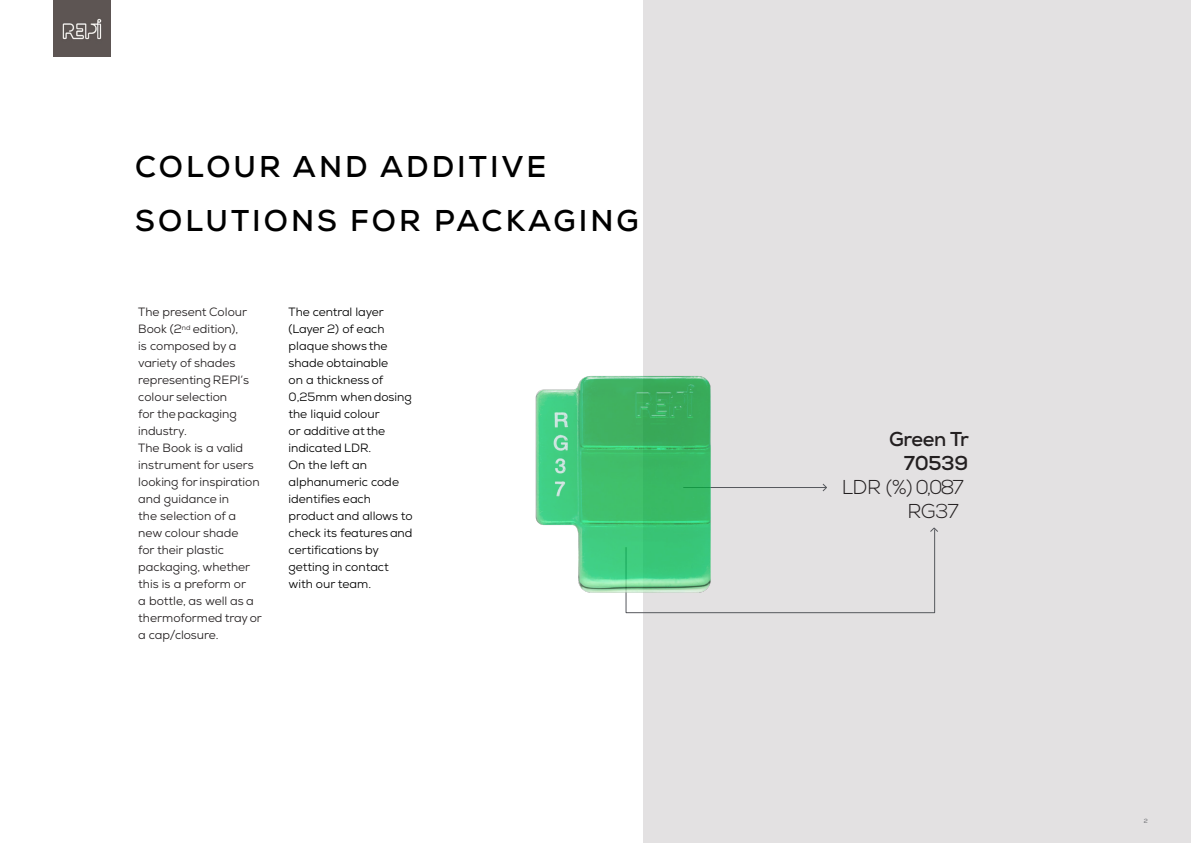
<style>
.page{position:relative;width:1191px;height:843px;background:#fff}
.page>*{position:absolute;margin:0;border:0;box-sizing:border-box;transform-origin:0 0}
.t1{font:700 30px "Nexa";letter-spacing:.1em;color:#000}
.t2{font:300 20px "Nexa";letter-spacing:-.035em;color:#231f20}
.t3{font:700 20px "Nexa";letter-spacing:-.02em;color:#231f20}
.t4{font:12px/17px "Nexa";letter-spacing:-.005em;color:#231f20}
.t5{font:12px/17px "Nexa";letter-spacing:-.005em;color:#000}
.t6{font:6px "Nexa";color:#56585d}
</style>
<div class="page">
<div style="left:643px;top:0;width:548px;height:842px;background:#e3e1e2"></div>
<hr style="left:683px;top:487px;width:143px;height:1px;background:#56585d">
<svg style="left:822px;top:483px;width:5px;height:8px"></svg>
<svg style="left:626px;top:527px;width:312px;height:85px"></svg>
<img style="left:54px;top:0;width:57px;height:2px">
<img style="left:54px;top:2px;width:57px;height:55px">
<img style="left:535px;top:376px;width:188px;height:227px">
<p class="t1" style="left:135px;top:147px;width:412px">COLOUR AND ADDITIVE</p>
<p class="t1" style="left:135px;top:201px;width:505px">SOLUTIONS FOR PACKAGING</p>
<p class="t4" style="left:138px;top:303px;width:112px">The present Colour<br>Book (2<sup>nd</sup> edition), is composed by a variety of shades representing REPI’s colour selection</p>
<p class="t4" style="left:138px;top:405px;width:100px">for the packaging industry.</p>
<p class="t4" style="left:138px;top:439px;width:123px">The Book is a valid instrument for users looking for inspiration and guidance in</p>
<p class="t4" style="left:138px;top:507px;width:117px">the selection of a new colour shade for their plastic packaging, whether this is a preform or a bottle, as well as a</p>
<p class="t4" style="left:138px;top:609px;width:125px">thermoformed trayor a cap/closure.</p>
<p class="t5" style="left:289px;top:303px;width:101px">The central layer (Layer 2) of each plaque shows the shade obtainable on a thickness of</p>
<p class="t5" style="left:289px;top:388px;width:125px">0,25mm whendosing the liquid colour</p>
<p class="t5" style="left:289px;top:422px;width:98px">or additive atthe indicated LDR.</p>
<p class="t5" style="left:289px;top:456px;width:126px">On the left an alphanumeric code identifies each product and allows to check its features and certifications by getting in contact with our team.</p>
<p class="t3" style="left:889px;top:426px;width:81px">Green Tr</p>
<p class="t3" style="left:904px;top:450px;width:66px">70539</p>
<p class="t2" style="left:842px;top:475px;width:123px">LDR (%) 0,087</p>
<p class="t2" style="left:908px;top:499px;width:53px">RG37</p>
<p class="t6" style="left:1144px;top:816px;width:6px">2</p>
</div>
